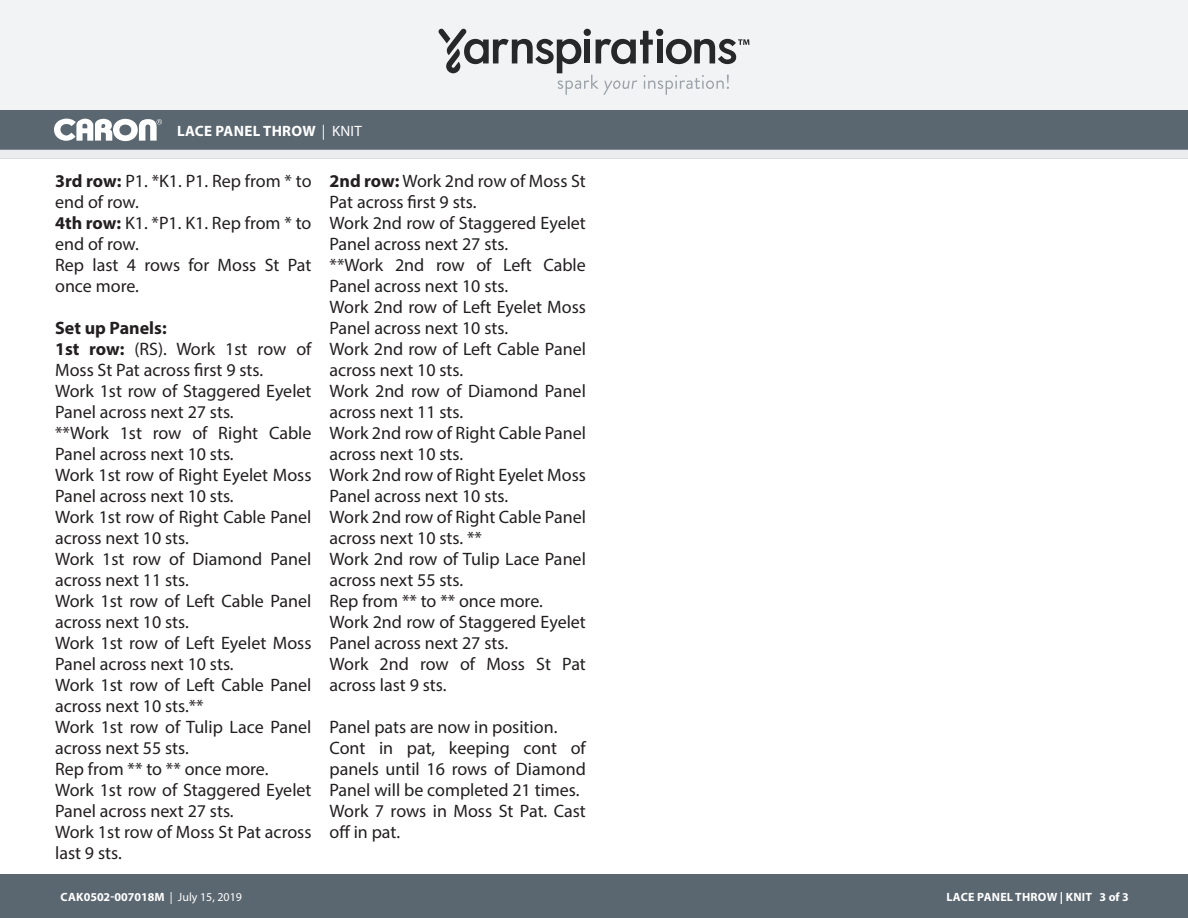
<style>
.page{position:relative;width:1188px;height:918px;background:#fff}
.page>*{position:absolute;margin:0;border:0;box-sizing:border-box;transform-origin:0 0}
.Body{font:18px/21px "Myriad Pro";color:#231f20}
.Body-2{font:700 18px "Myriad Pro";color:#231f20}
.Pattern_Title{font:700 15px "Myriad Pro";letter-spacing:.02em;color:#fff}
.t1{font:700 12px "Myriad Pro";letter-spacing:.015em;color:#fff}
.s1{font-weight:400}
.s2{font-weight:700}
</style>
<div class="page">
<div style="left:0;top:0;width:1188px;height:110px;background:#f2f3f4"></div>
<svg style="left:438px;top:29px;width:311px;height:66px"></svg>
<div style="left:0;top:875px;width:1188px;height:43px;background:#5a6670"></div>
<div style="left:0;top:150px;width:1188px;height:8px;background:#eaeced"></div>
<div style="left:0;top:110px;width:1188px;height:40px;background:#5a6670"></div>
<svg style="left:54px;top:119px;width:108px;height:22px"></svg>
<p class="Pattern_Title" style="left:177px;top:121px;width:186px">LACE PANEL THROW <span class="s1">| KNIT</span></p>
<p class="Body" style="left:55px;top:170px;width:258px"><span class="s2">3rd row:</span> P1. *K1. P1. Rep from * to end of row.</p>
<p class="Body" style="left:55px;top:212px;width:258px"><span class="s2">4th row:</span> K1. *P1. K1. Rep from * to end of row.</p>
<p class="Body" style="left:55px;top:254px;width:258px">Rep last 4 rows for Moss St Pat once more.</p>
<p class="Body-2" style="left:55px;top:316px;width:113px">Set up Panels:</p>
<p class="Body" style="left:55px;top:338px;width:258px"><span class="s2">1st row:</span> (RS). Work 1st row of<br>Moss St Pat across first 9 sts.</p>
<p class="Body" style="left:55px;top:380px;width:258px">Work 1st row of Staggered Eyelet<br>Panel across next 27 sts.</p>
<p class="Body" style="left:55px;top:422px;width:258px">**Work 1st row of Right Cable<br>Panel across next 10 sts.</p>
<p class="Body" style="left:55px;top:464px;width:258px">Work 1st row of Right Eyelet Moss<br>Panel across next 10 sts.</p>
<p class="Body" style="left:55px;top:506px;width:258px">Work 1st row of Right Cable Panel across next 10 sts.</p>
<p class="Body" style="left:55px;top:548px;width:258px">Work 1st row of Diamond Panel across next 11 sts.</p>
<p class="Body" style="left:55px;top:590px;width:258px">Work 1st row of Left Cable Panel across next 10 sts.</p>
<p class="Body" style="left:55px;top:632px;width:258px">Work 1st row of Left Eyelet Moss<br>Panel across next 10 sts.</p>
<p class="Body" style="left:55px;top:674px;width:258px">Work 1st row of Left Cable Panel across next 10 sts.**</p>
<p class="Body" style="left:55px;top:716px;width:258px">Work 1st row of Tulip Lace Panel across next 55 sts.</p>
<p class="Body" style="left:55px;top:758px;width:215px">Rep from ** to ** once more.</p>
<p class="Body" style="left:55px;top:779px;width:258px">Work 1st row of Staggered Eyelet<br>Panel across next 27 sts.</p>
<p class="Body" style="left:55px;top:821px;width:258px">Work 1st row of Moss St Pat across last 9 sts.</p>
<p class="Body" style="left:330px;top:170px;width:258px"><span class="s2">2nd row:</span> Work 2nd row of Moss St<br>Pat across first 9 sts.</p>
<p class="Body" style="left:330px;top:212px;width:258px">Work 2nd row of Staggered Eyelet<br>Panel across next 27 sts.</p>
<p class="Body" style="left:330px;top:254px;width:258px">**Work 2nd row of Left Cable<br>Panel across next 10 sts.</p>
<p class="Body" style="left:330px;top:296px;width:258px">Work 2nd row of Left Eyelet Moss<br>Panel across next 10 sts.</p>
<p class="Body" style="left:330px;top:338px;width:258px">Work 2nd row of Left Cable Panel across next 10 sts.</p>
<p class="Body" style="left:330px;top:380px;width:258px">Work 2nd row of Diamond Panel across next 11 sts.</p>
<p class="Body" style="left:330px;top:422px;width:258px">Work 2nd row of Right Cable Panel across next 10 sts.</p>
<p class="Body" style="left:330px;top:464px;width:258px">Work 2nd row of Right Eyelet Moss<br>Panel across next 10 sts.</p>
<p class="Body" style="left:330px;top:506px;width:258px">Work 2nd row of Right Cable Panel across next 10 sts. **</p>
<p class="Body" style="left:330px;top:548px;width:258px">Work 2nd row of Tulip Lace Panel across next 55 sts.</p>
<p class="Body" style="left:330px;top:590px;width:215px">Rep from ** to ** once more.</p>
<p class="Body" style="left:330px;top:611px;width:258px">Work 2nd row of Staggered Eyelet<br>Panel across next 27 sts.</p>
<p class="Body" style="left:330px;top:653px;width:258px">Work 2nd row of Moss St Pat across last 9 sts.</p>
<p class="Body" style="left:330px;top:716px;width:229px">Panel pats are now in position.</p>
<p class="Body" style="left:330px;top:737px;width:258px;text-align:justify">Cont in pat, keeping cont of panels until 16 rows of Diamond Panel will be completed 21 times.</p>
<p class="Body" style="left:330px;top:800px;width:258px">Work 7 rows in Moss St Pat. Cast off in pat.</p>
<p class="t1" style="left:61px;top:889px;width:183px">CAK0502-007018M <span class="s1">| July 15, 2019</span></p>
<p class="t1" style="left:947px;top:889px;width:184px">LACE PANEL THROW | KNIT 3 of 3</p>
</div>
